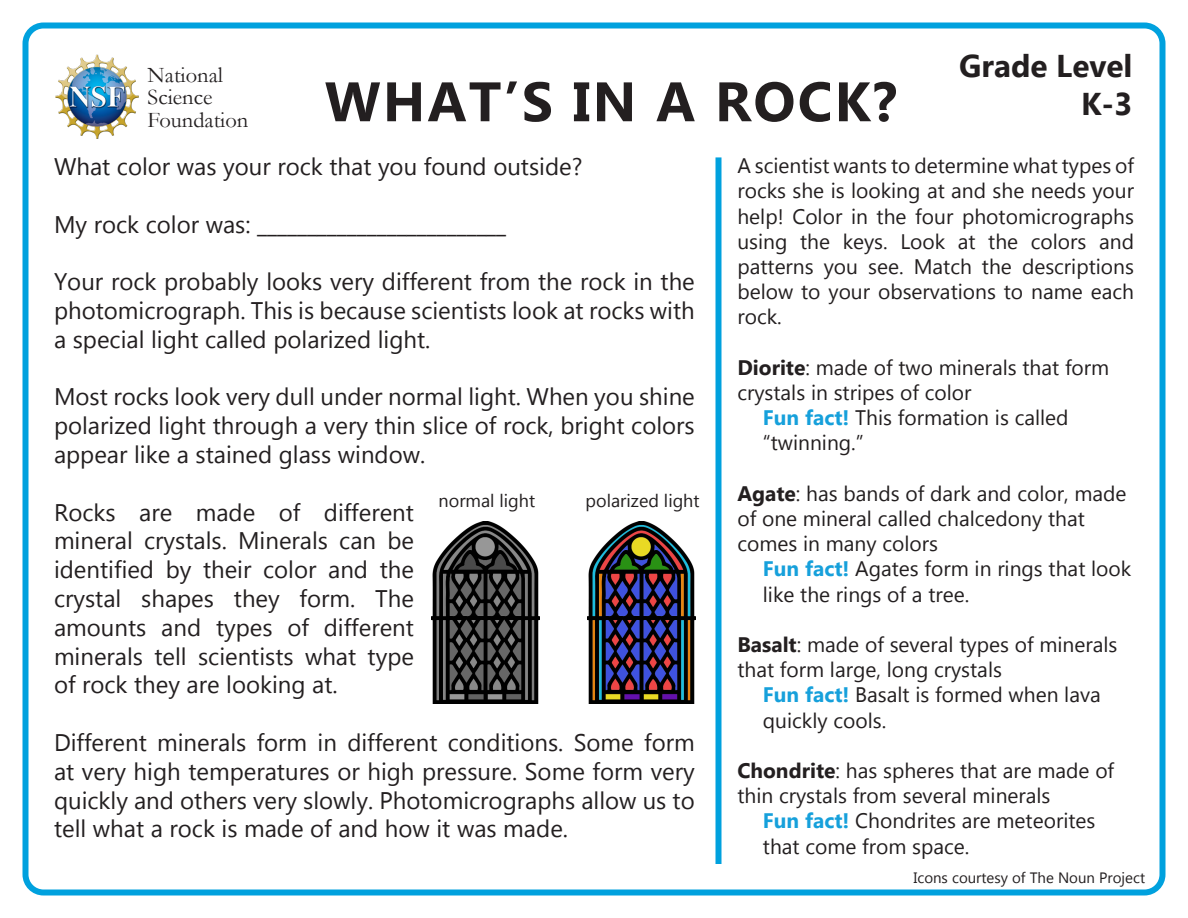
<style>
.page{position:relative;width:1188px;height:918px;background:#fff}
.page>*{position:absolute;margin:0;border:0;box-sizing:border-box;transform-origin:0 0}
.t1{font:700 55.5px "Gadugi";letter-spacing:.04em;color:#231f20}
.t2{font:700 31.5px "Gadugi";color:#231f20}
.t3{font:24px/28.8px "Gadugi";color:#231f20;text-align:justify}
.t4{font:22.5px "Garamond";color:#231f20}
.t5{font:21px/25.2px "Gadugi";color:#231f20;text-align:justify}
.t6{font:18px "Gadugi";color:#231f20}
.t7{font:15px "Gadugi";color:#231f20}
.s1{font-weight:700}
.s2{font-weight:700;color:#16a0db}
</style>
<div class="page">
<div style="left:716px;top:157px;width:6px;height:707px;background:#00a1de"></div>
<div style="left:22px;top:22px;width:1144px;height:874px;border:6px solid #00a1de;border-radius:18px"></div>
<img style="left:55px;top:54px;width:84px;height:85px">
<img style="left:432px;top:522px;width:108px;height:182px">
<img style="left:588px;top:522px;width:108px;height:182px">
<p class="t2" style="left:959px;top:47px;width:175px">Grade Level</p>
<p class="t4" style="left:148px;top:59px;width:77px">National</p>
<h1 class="t1" style="left:325px;top:68px;width:574px">WHAT’S IN A ROCK?</h1>
<p class="t3" style="left:54px;top:152px;width:530px">What color was your rock that you found outside?</p>
<p class="t3" style="left:54px;top:209px;width:454px">My rock color was: _________________________</p>
<p class="t3" style="left:54px;top:267px;width:642px">Your rock probably looks very different from the rock in the photomicrograph. This is because scientists look at rocks with a special light called polarized light.</p>
<p class="t3" style="left:54px;top:382px;width:642px">Most rocks look very dull under normal light. When you shine polarized light through a very thin slice of rock, bright colors appear like a stained glass window.</p>
<p class="t6" style="left:439px;top:490px;width:98px">normal light</p>
<p class="t6" style="left:586px;top:490px;width:115px">polarized light</p>
<p class="t4" style="left:148px;top:82px;width:66px">Science</p>
<p class="t4" style="left:148px;top:104px;width:102px">Foundation</p>
<h2 class="t2" style="left:1081px;top:85px;width:53px">K-3</h2>
<p class="t5" style="left:737px;top:153px;width:398px">A scientist wants to determine what types of rocks she is looking at and she needs your help! Color in the four photomicrographs using the keys. Look at the colors and patterns you see. Match the descriptions below to your observations to name each rock.</p>
<p class="t5" style="left:737px;top:355px;width:373px"><span class="s1">Diorite</span>: made of two minerals that form</p>
<p class="t5" style="left:737px;top:380px;width:236px">crystals in stripes of color</p>
<p class="t5" style="left:763px;top:405px;width:307px"><span class="s2">Fun fact!</span> This formation is called</p>
<p class="t5" style="left:763px;top:430px;width:102px">“twinning.”</p>
<p class="t5" style="left:737px;top:481px;width:391px;text-align:left"><span class="s1">Agate</span>: has bands of dark and color, made of one mineral called chalcedony that comes in many colors</p>
<p class="t5" style="left:763px;top:556px;width:370px"><span class="s2">Fun fact!</span> Agates form in rings that look</p>
<p class="t5" style="left:763px;top:581px;width:208px">like the rings of a tree.</p>
<p class="t5" style="left:737px;top:632px;width:381px"><span class="s1">Basalt</span>: made of several types of minerals</p>
<p class="t5" style="left:737px;top:657px;width:266px">that form large, long crystals</p>
<p class="t5" style="left:763px;top:682px;width:339px"><span class="s2">Fun fact!</span> Basalt is formed when lava</p>
<p class="t5" style="left:763px;top:707px;width:125px">quickly cools.</p>
<p class="t5" style="left:737px;top:758px;width:378px"><span class="s1">Chondrite</span>: has spheres that are made of</p>
<p class="t5" style="left:737px;top:783px;width:315px">thin crystals from several minerals</p>
<p class="t5" style="left:763px;top:808px;width:334px"><span class="s2">Fun fact!</span> Chondrites are meteorites</p>
<p class="t5" style="left:763px;top:833px;width:208px">that come from space.</p>
<p class="t7" style="left:913px;top:869px;width:233px">Icons courtesy of The Noun Project</p>
<p class="t3" style="left:54px;top:497px;width:362px">Rocks are made of different mineral crystals. Minerals can be</p>
<p class="t3" style="left:54px;top:555px;width:362px">identified by their color and the</p>
<p class="t3" style="left:54px;top:584px;width:361px">crystal shapes they form. The amounts and types of different minerals tell scientists what type of rock they are looking at.</p>
<p class="t3" style="left:54px;top:728px;width:642px">Different minerals form in different conditions. Some form at very high temperatures or high pressure. Some form very quickly and others very slowly. Photomicrographs allow us to tell what a rock is made of and how it was made.</p>
</div>
